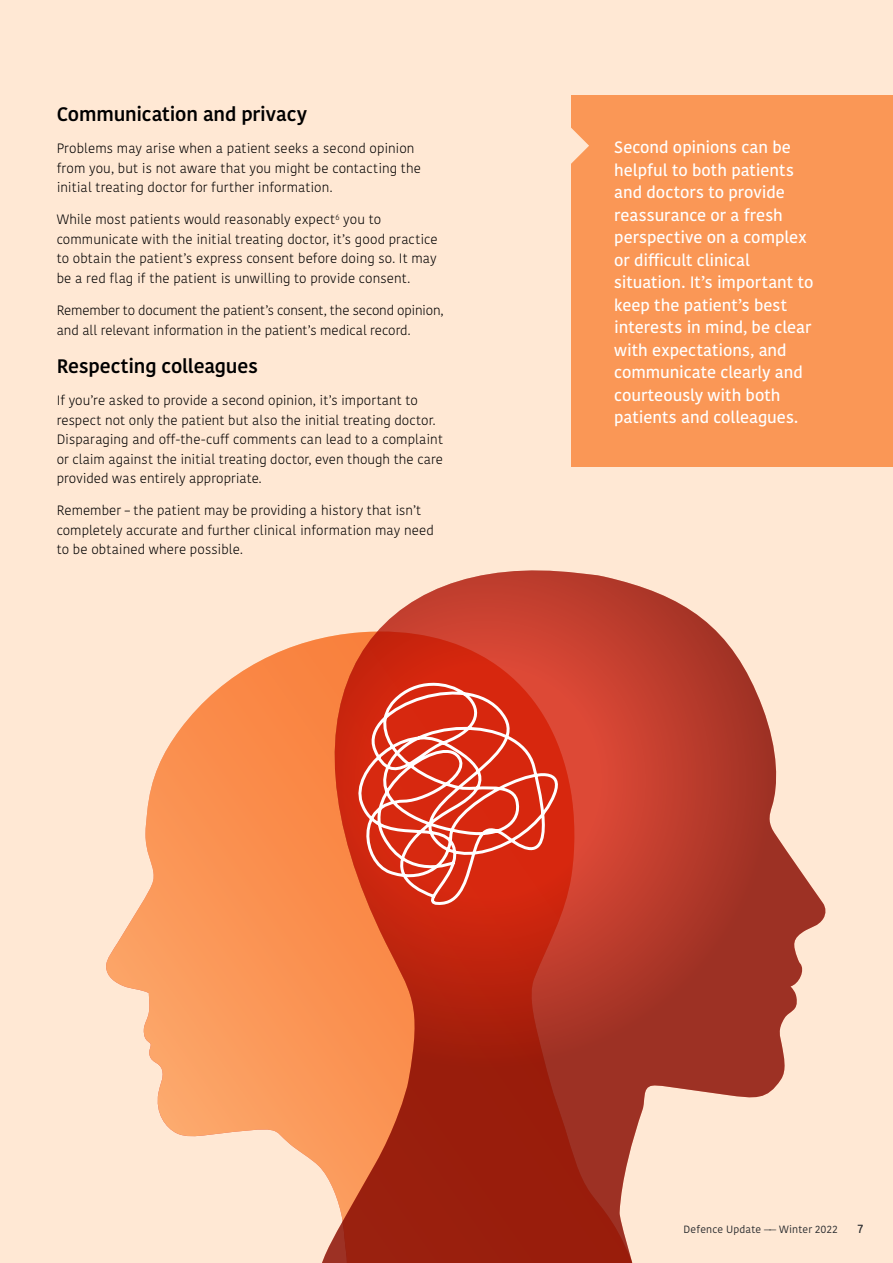
<style>
.page{position:relative;width:893px;height:1263px;background:#ffe8d4}
.page>*{position:absolute;margin:0;border:0;box-sizing:border-box;transform-origin:0 0}
.t1{font:500 19.5px "Kohinoor";letter-spacing:-.005em;color:#000}
.t2{font:600 16.5px/22.5px "Kohinoor";color:#fff}
.t3{font:300 13.5px/19.5px "Kohinoor";letter-spacing:.005em;color:#000}
.t4{font:600 12px "Kohinoor";color:#292b2e}
.t5{font:10.5px "Kohinoor";letter-spacing:.015em;color:#292b2e}
.s1{font-weight:300}
</style>
<div class="page">
<div style="left:572px;top:95px;width:321px;height:372px;background:#fa9756"></div>
<svg style="left:571px;top:127px;width:18px;height:37px"></svg>
<svg style="left:106px;top:639px;width:210px;height:525px"></svg>
<svg style="left:316px;top:570px;width:509px;height:693px"></svg>
<svg style="left:347px;top:656px;width:226px;height:254px;background:#db4732"></svg>
<h1 class="t1" style="left:57px;top:102px;width:252px">Communication and privacy</h1>
<p class="t3" style="left:57px;top:139px;width:366px">Problems may arise when a patient seeks a second opinion from you, but is not aware that you might be contacting the initial treating doctor for further information.</p>
<p class="t3" style="left:57px;top:210px;width:382px">While most patients would reasonably expect<sup>6</sup> you to communicate with the initial treating doctor, it’s good practice to obtain the patient’s express consent before doing so. It may be a red flag if the patient is unwilling to provide consent.</p>
<p class="t3" style="left:57px;top:301px;width:388px">Remember to document the patient’s consent, the second opinion, and all relevant information in the patient’s medical record.</p>
<h1 class="t1" style="left:57px;top:354px;width:203px">Respecting colleagues</h1>
<p class="t3" style="left:57px;top:391px;width:388px">If you’re asked to provide a second opinion, it’s important to respect not only the patient but also the initial treating doctor.<br>Disparaging and off-the-cuff comments can lead to a complaint or claim against the initial treating doctor, even though the care provided was entirely appropriate.</p>
<p class="t3" style="left:57px;top:501px;width:379px">Remember – the patient may be providing a history that isn’t completely accurate and further clinical information may need to be obtained where possible.</p>
<p class="t2" style="left:614px;top:137px;width:201px">Second opinions can be helpful to both patients and doctors to provide reassurance or a fresh perspective on a complex or difficult clinical situation. It’s important to keep the patient’s best interests in mind, be clear with expectations, and communicate clearly and courteously with both patients and colleagues.</p>
<p class="t5" style="left:684px;top:1223px;width:156px">Defence Update <span class="s1">——</span> Winter 2022</p>
<p class="t4" style="left:858px;top:1221px;width:7px">7</p>
</div>
